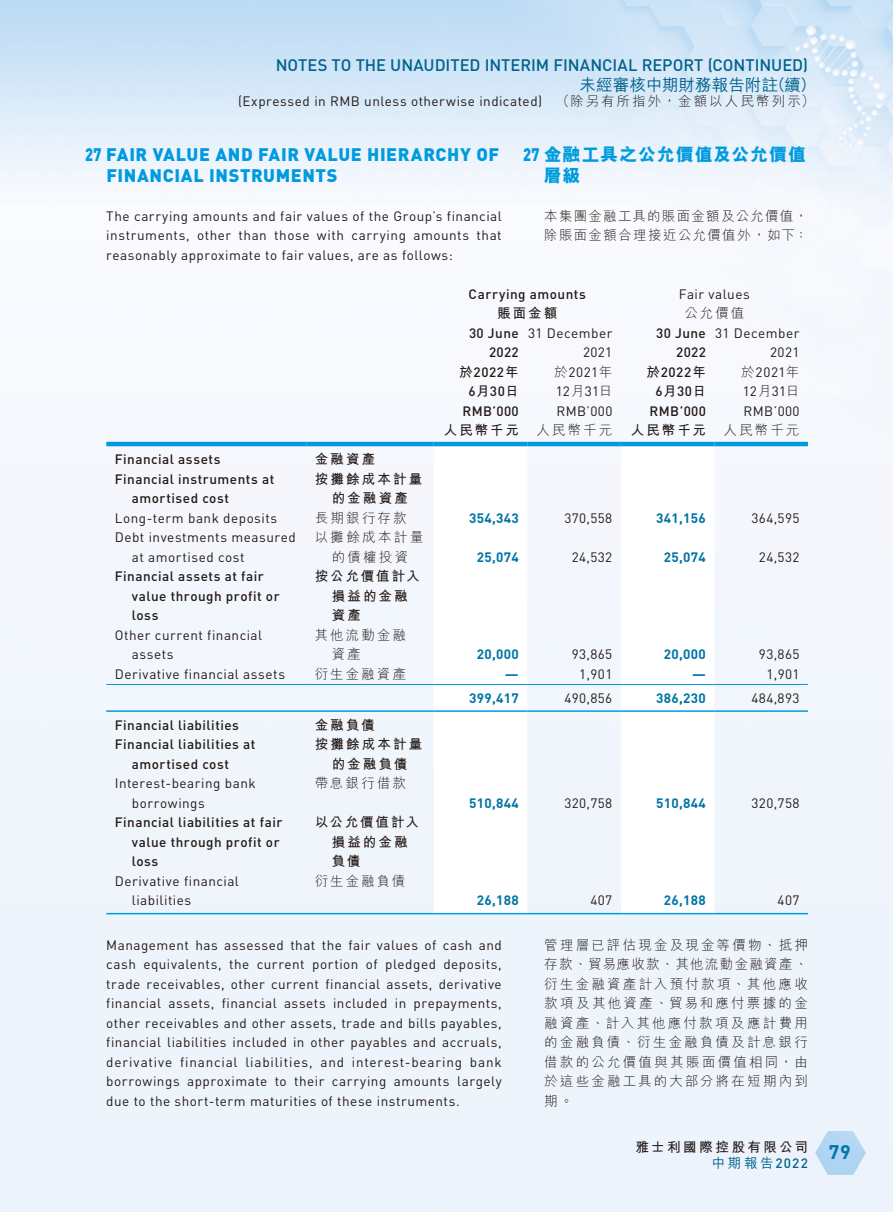
<style>
.page{position:relative;width:893px;height:1212px;background:#fff}
.page>*{position:absolute;margin:0;border:0;box-sizing:border-box;transform-origin:0 0}
.t1{font:700 19.5px "DIN Pro";color:#0075a5}
.t2{font:900 18px/21px "DIN Pro";letter-spacing:.035em;color:#009bde;scale:.8 1}
.t3{font:800 18px/21px "M Hei HK";letter-spacing:.05em;color:#009bde}
.t4{font:500 16.5px "DIN Pro";letter-spacing:-.005em;color:#00628b}
.t5{font:500 16.5px "M Hei HK";color:#00628b}
.t6{font:13.5px/19.5px "DIN Pro";letter-spacing:.035em;color:#231916}
.t7{font:500 13.5px/19.5px "DIN Pro";letter-spacing:.035em;color:#231916;text-align:right}
.t8{font:300 13.5px/19.5px "M Hei HK";letter-spacing:.155em;color:#231916;text-align:justify}
.t9{font:700 13.5px "DIN Pro";letter-spacing:.025em;color:#0075a5}
.t10{font:700 13.5px/19.5px "M Hei HK";letter-spacing:.155em;color:#231916;text-align:center}
.t11{font:300 13.5px/19.5px "M Hei HK";letter-spacing:.09em;color:#231916}
.t12{font:700 13.5px/16.5px "M Hei HK";letter-spacing:.185em;color:#231916;text-align:right}
.t13{font:300 13.5px/19.5px "M Hei HK";letter-spacing:.175em;color:#231916;text-align:center}
.s1{font-family:"M Hei HK";font-weight:300}
.s2{font-family:"DIN Pro";font-weight:900}
.s3{font-family:"M Hei HK";font-weight:700}
.s4{font-weight:500;color:#00628b}
.s5{font-family:"DIN Pro";font-weight:500;color:#00628b}
</style>
<div class="page">
<svg style="left:434px;top:446px;width:93px;height:467px"></svg>
<svg style="left:621px;top:446px;width:93px;height:467px"></svg>
<hr style="left:106px;top:442px;width:200px;height:4px;background:#009bde">
<hr style="left:306px;top:442px;width:128px;height:4px;background:#009bde">
<hr style="left:434px;top:442px;width:93px;height:4px;background:#009bde">
<hr style="left:527px;top:442px;width:94px;height:4px;background:#009bde">
<hr style="left:621px;top:442px;width:93px;height:4px;background:#009bde">
<hr style="left:714px;top:442px;width:94px;height:4px;background:#009bde">
<hr style="left:106px;top:684px;width:200px;height:1px;background:#009bde">
<hr style="left:306px;top:684px;width:128px;height:1px;background:#009bde">
<hr style="left:434px;top:684px;width:93px;height:1px;background:#009bde">
<hr style="left:527px;top:684px;width:94px;height:1px;background:#009bde">
<hr style="left:621px;top:684px;width:93px;height:1px;background:#009bde">
<hr style="left:714px;top:684px;width:94px;height:1px;background:#009bde">
<hr style="left:106px;top:710px;width:200px;height:2px;background:#009bde">
<hr style="left:306px;top:710px;width:128px;height:2px;background:#009bde">
<hr style="left:434px;top:710px;width:93px;height:2px;background:#009bde">
<hr style="left:527px;top:710px;width:94px;height:2px;background:#009bde">
<hr style="left:621px;top:710px;width:93px;height:2px;background:#009bde">
<hr style="left:714px;top:710px;width:94px;height:2px;background:#009bde">
<hr style="left:106px;top:913px;width:200px;height:1px;background:#009bde">
<hr style="left:306px;top:913px;width:128px;height:1px;background:#009bde">
<hr style="left:434px;top:913px;width:93px;height:1px;background:#009bde">
<hr style="left:527px;top:913px;width:94px;height:1px;background:#009bde">
<hr style="left:621px;top:913px;width:93px;height:1px;background:#009bde">
<hr style="left:714px;top:913px;width:94px;height:1px;background:#009bde">
<p class="t4" style="left:276px;top:54px;width:534px">NOTES TO THE UNAUDITED INTERIM FINANCIAL REPORT (CONTINUED)</p>
<p class="t5" style="left:579px;top:73px;width:238px">未經審核中期財務報告附註（續）</p>
<p class="t6" style="left:238px;top:91px;width:578px">(Expressed in RMB unless otherwise indicated) <span class="s1">（除另有所指外，金額以人民幣列示）</span></p>
<h2 class="t3" style="left:544px;top:143px;width:264px;text-indent:-21px"><span class="s2">27</span> 金融工具之公允價值及公允價值層級</h2>
<p class="t11" style="left:544px;top:206px;width:265px">本集團金融工具的賬面金額及公允價值，除賬面金額合理接近公允價值外，如下：</p>
<h2 class="t2" style="left:106px;top:143px;width:492px;text-indent:-21px">27 FAIR VALUE AND FAIR VALUE HIERARCHY OF<br>FINANCIAL INSTRUMENTS</h2>
<p class="t6" style="left:106px;top:205px;width:397px;text-align:justify">The carrying amounts and fair values of the Group’s financial instruments, other than those with carrying amounts that reasonably approximate to fair values, are as follows:</p>
<p class="t7" style="left:469px;top:283px;width:119px">Carrying amounts</p>
<p class="t6" style="left:679px;top:283px;width:72px">Fair values</p>
<p class="t10" style="left:497px;top:302px;width:61px">賬面金額</p>
<p class="t8" style="left:684px;top:303px;width:62px">公允價值</p>
<p class="t7" style="left:469px;top:322px;width:51px">30 June<br>2022</p>
<p class="t6" style="left:528px;top:322px;width:86px;text-align:right">31 December<br>2021</p>
<p class="t7" style="left:656px;top:322px;width:51px">30 June<br>2022</p>
<p class="t6" style="left:715px;top:322px;width:86px;text-align:right">31 December<br>2021</p>
<p class="t7" style="left:459px;top:361px;width:61px"><span class="s3">於</span>2022<span class="s3">年<br></span>6<span class="s3">月</span>30<span class="s3">日</span></p>
<p class="t6" style="left:554px;top:361px;width:60px"><span class="s1">於</span>2021<span class="s1">年<br></span>12<span class="s1">月</span>31<span class="s1">日</span></p>
<p class="t7" style="left:646px;top:361px;width:61px"><span class="s3">於</span>2022<span class="s3">年<br></span>6<span class="s3">月</span>30<span class="s3">日</span></p>
<p class="t6" style="left:741px;top:361px;width:60px"><span class="s1">於</span>2021<span class="s1">年<br></span>12<span class="s1">月</span>31<span class="s1">日</span></p>
<p class="t7" style="left:462px;top:400px;width:58px">RMB’000</p>
<p class="t6" style="left:556px;top:400px;width:57px">RMB’000</p>
<p class="t7" style="left:649px;top:400px;width:58px">RMB’000</p>
<p class="t6" style="left:743px;top:400px;width:57px">RMB’000</p>
<p class="t10" style="left:444px;top:419px;width:77px">人民幣千元</p>
<p class="t8" style="left:536px;top:420px;width:78px">人民幣千元</p>
<p class="t10" style="left:631px;top:419px;width:77px">人民幣千元</p>
<p class="t8" style="left:723px;top:420px;width:78px">人民幣千元</p>
<p class="t7" style="left:115px;top:449px;width:107px">Financial assets</p>
<p class="t10" style="left:315px;top:448px;width:62px">金融資產</p>
<p class="t7" style="left:132px;top:468px;width:144px;text-align:left;text-indent:-17px">Financial instruments at amortised cost</p>
<p class="t10" style="left:315px;top:468px;width:109px">按攤餘成本計量的金融資產</p>
<p class="t6" style="left:115px;top:507px;width:164px">Long-term bank deposits</p>
<p class="t8" style="left:315px;top:508px;width:94px">長期銀行存款</p>
<p class="t9" style="left:469px;top:508px;width:51px">354,343</p>
<p class="t6" style="left:564px;top:507px;width:49px">370,558</p>
<p class="t9" style="left:656px;top:508px;width:51px">341,156</p>
<p class="t6" style="left:752px;top:507px;width:49px">364,595</p>
<p class="t6" style="left:132px;top:527px;width:165px;text-indent:-17px">Debt investments measured at amortised cost</p>
<p class="t13" style="left:315px;top:527px;width:110px">以攤餘成本計量的債權投資</p>
<p class="t9" style="left:477px;top:547px;width:43px">25,074</p>
<p class="t6" style="left:572px;top:546px;width:42px">24,532</p>
<p class="t9" style="left:664px;top:547px;width:43px">25,074</p>
<p class="t6" style="left:759px;top:546px;width:42px">24,532</p>
<p class="t7" style="left:132px;top:566px;width:149px;text-align:left;text-indent:-17px">Financial assets at fair value through profit or loss</p>
<p class="t10" style="left:332px;top:565px;width:89px;text-align:left;text-indent:-17px">按公允價值計入損益的金融資產</p>
<p class="t6" style="left:132px;top:624px;width:132px;text-indent:-17px">Other current financial assets</p>
<p class="t8" style="left:332px;top:625px;width:76px;text-indent:-17px">其他流動金融資產</p>
<p class="t9" style="left:477px;top:645px;width:43px">20,000</p>
<p class="t6" style="left:572px;top:644px;width:42px">93,865</p>
<p class="t9" style="left:664px;top:645px;width:43px">20,000</p>
<p class="t6" style="left:759px;top:644px;width:42px">93,865</p>
<p class="t6" style="left:115px;top:663px;width:172px">Derivative financial assets</p>
<p class="t8" style="left:315px;top:664px;width:93px">衍生金融資產</p>
<p class="t9" style="left:505px;top:664px;width:15px">—</p>
<p class="t6" style="left:579px;top:663px;width:35px">1,901</p>
<p class="t9" style="left:692px;top:664px;width:15px">—</p>
<p class="t6" style="left:766px;top:663px;width:35px">1,901</p>
<p class="t9" style="left:469px;top:688px;width:51px">399,417</p>
<p class="t6" style="left:564px;top:687px;width:49px">490,856</p>
<p class="t9" style="left:656px;top:688px;width:51px">386,230</p>
<p class="t6" style="left:752px;top:687px;width:49px">484,893</p>
<p class="t7" style="left:115px;top:714px;width:126px">Financial liabilities</p>
<p class="t10" style="left:315px;top:714px;width:62px">金融負債</p>
<p class="t7" style="left:132px;top:734px;width:125px;text-align:left;text-indent:-17px">Financial liabilities at amortised cost</p>
<p class="t10" style="left:315px;top:733px;width:109px">按攤餘成本計量的金融負債</p>
<p class="t6" style="left:132px;top:773px;width:125px;text-indent:-17px">Interest-bearing bank borrowings</p>
<p class="t8" style="left:315px;top:773px;width:93px">帶息銀行借款</p>
<p class="t9" style="left:469px;top:793px;width:51px">510,844</p>
<p class="t6" style="left:564px;top:792px;width:49px">320,758</p>
<p class="t9" style="left:656px;top:793px;width:51px">510,844</p>
<p class="t6" style="left:752px;top:792px;width:49px">320,758</p>
<p class="t7" style="left:132px;top:812px;width:152px;text-align:left;text-indent:-17px">Financial liabilities at fair value through profit or loss</p>
<p class="t10" style="left:332px;top:811px;width:89px;text-align:left;text-indent:-17px">以公允價值計入損益的金融負債</p>
<p class="t6" style="left:132px;top:870px;width:109px;text-indent:-17px">Derivative financial liabilities</p>
<p class="t8" style="left:315px;top:871px;width:92px">衍生金融負債</p>
<p class="t9" style="left:477px;top:891px;width:43px">26,188</p>
<p class="t6" style="left:590px;top:890px;width:23px">407</p>
<p class="t9" style="left:664px;top:891px;width:43px">26,188</p>
<p class="t6" style="left:778px;top:890px;width:23px">407</p>
<p class="t6" style="left:106px;top:935px;width:397px;text-align:justify">Management has assessed that the fair values of cash and cash equivalents, the current portion of pledged deposits, trade receivables, other current financial assets, derivative financial assets, financial assets included in prepayments, other receivables and other assets, trade and bills payables, financial liabilities included in other payables and accruals, derivative financial liabilities, and interest-bearing bank borrowings approximate to their carrying amounts largely due to the short-term maturities of these instruments.</p>
<p class="t8" style="left:544px;top:935px;width:265px">管理層已評估現金及現金等價物、抵押存款、貿易應收款、其他流動金融資產、衍生金融資產計入預付款項、其他應收款項及其他資產、貿易和應付票據的金融資產、計入其他應付款項及應計費用的金融負債、衍生金融負債及計息銀行借款的公允價值與其賬面價值相同，由於這些金融工具的大部分將在短期內到期。</p>
<p class="t12" style="left:635px;top:1137px;width:174px">雅士利國際控股有限公司<span class="s4">中期報告</span><span class="s5">2022</span></p>
<h1 class="t1" style="left:829px;top:1138px;width:23px">79</h1>
</div>
